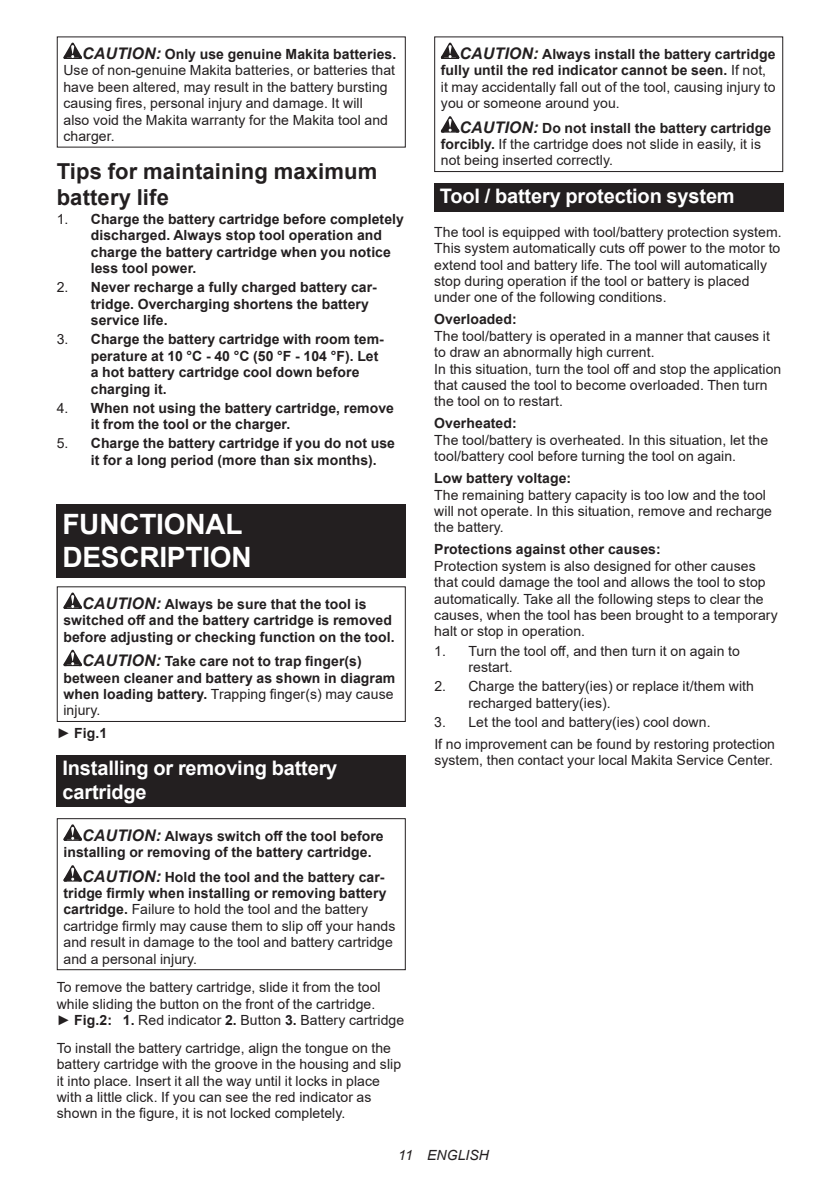
<style>
.page{position:relative;width:840px;height:1191px;background:#fff}
.page>*{position:absolute;margin:0;border:0;box-sizing:border-box;transform-origin:0 0}
.t1{font:700 28px/32.8px "Arial";letter-spacing:-.01em;color:#fff}
.t2{font:700 22px/25.8px "Arial";letter-spacing:.005em;color:#231f20}
.t3{font:700 20px/23.4px "Arial";letter-spacing:-.01em;color:#fff}
.t4{font:14px/16.4px "Arial";letter-spacing:.005em;color:#231f20}
.t5{font:700 14px/16.4px "Arial";letter-spacing:.005em;color:#231f20}
.t6{font:italic 14px "Arial";letter-spacing:.005em;color:#231f20}
.s1{font-weight:700;font-style:italic;font-size:16px}
.s2{font-weight:700}
.s3{font-weight:400}
.s4{font-style:italic;font-size:16px}
</style>
<div class="page">
<svg style="left:63px;top:43px;width:19px;height:16px"></svg>
<div style="left:57px;top:504px;width:348px;height:74px;background:#231f20"></div>
<svg style="left:63px;top:592px;width:19px;height:17px"></svg>
<svg style="left:63px;top:650px;width:19px;height:16px"></svg>
<div style="left:57px;top:586px;width:348px;height:136px;border:1px solid #231f20"></div>
<div style="left:57px;top:755px;width:348px;height:52px;background:#231f20"></div>
<svg style="left:63px;top:824px;width:19px;height:16px"></svg>
<svg style="left:63px;top:865px;width:19px;height:16px"></svg>
<div style="left:57px;top:818px;width:348px;height:152px;border:1px solid #231f20"></div>
<svg style="left:440px;top:43px;width:19px;height:16px"></svg>
<svg style="left:440px;top:116px;width:19px;height:17px"></svg>
<div style="left:434px;top:36px;width:348px;height:136px;border:1px solid #231f20"></div>
<div style="left:434px;top:183px;width:348px;height:29px;background:#231f20"></div>
<p class="t4" style="left:63px;top:46px;width:334px;text-indent:19px"><span class="s1">CAUTION:</span> <span class="s2">Only use genuine Makita batteries.<br></span>Use of non-genuine Makita batteries, or batteries that have been altered, may result in the battery bursting causing fires, personal injury and damage. It will<br>also void the Makita warranty for the Makita tool and charger.</p>
<h2 class="t2" style="left:57px;top:159px;width:322px">Tips for maintaining maximum battery life</h2>
<p class="t5" style="left:91px;top:211px;width:314px;text-indent:-34px"><span class="s3">1.</span> Charge the battery cartridge before completely discharged. Always stop tool operation and charge the battery cartridge when you notice less tool power.</p>
<p class="t5" style="left:91px;top:279px;width:287px;text-indent:-34px"><span class="s3">2.</span> Never recharge a fully charged battery car&shy;tridge. Overcharging shortens the battery service life.</p>
<p class="t5" style="left:91px;top:331px;width:294px;text-indent:-34px"><span class="s3">3.</span> Charge the battery cartridge with room tem&shy;perature at 10 °C - 40 °C (50 °F - 104 °F). Let a hot battery cartridge cool down before charging it.</p>
<p class="t5" style="left:91px;top:400px;width:304px;text-indent:-34px"><span class="s3">4.</span> When not using the battery cartridge, remove it from the tool or the charger.</p>
<p class="t5" style="left:91px;top:435px;width:305px;text-indent:-34px"><span class="s3">5.</span> Charge the battery cartridge if you do not use it for a long period (more than six months).</p>
<h1 class="t1" style="left:62px;top:508px;width:191px">FUNCTIONAL<br>DESCRIPTION</h1>
<p class="t5" style="left:63px;top:596px;width:332px;text-indent:19px"><span class="s4">CAUTION:</span> Always be sure that the tool is switched off and the battery cartridge is removed before adjusting or checking function on the tool.</p>
<p class="t5" style="left:63px;top:653px;width:333px;text-indent:19px"><span class="s4">CAUTION:</span> Take care not to trap finger(s) between cleaner and battery as shown in diagram when loading battery. <span class="s3">Trapping finger(s) may cause injury.</span></p>
<p class="t5" style="left:57px;top:725px;width:52px"><span class="s3">►</span> Fig.1</p>
<h3 class="t3" style="left:62px;top:757px;width:276px">Installing or removing battery cartridge</h3>
<p class="t5" style="left:63px;top:828px;width:321px;text-indent:19px"><span class="s4">CAUTION:</span> Always switch off the tool before installing or removing of the battery cartridge.</p>
<p class="t4" style="left:63px;top:868px;width:333px;text-indent:19px"><span class="s1">CAUTION:</span> <span class="s2">Hold the tool and the battery car&shy;tridge firmly when installing or removing battery cartridge.</span> Failure to hold the tool and the battery cartridge firmly may cause them to slip off your hands and result in damage to the tool and battery cartridge and a personal injury.</p>
<p class="t4" style="left:57px;top:979px;width:349px">To remove the battery cartridge, slide it from the tool while sliding the button on the front of the cartridge.<br>► <span class="s2">Fig.2: 1.</span> Red indicator <span class="s2">2.</span> Button <span class="s2">3.</span> Battery cartridge</p>
<p class="t4" style="left:57px;top:1039px;width:346px">To install the battery cartridge, align the tongue on the battery cartridge with the groove in the housing and slip it into place. Insert it all the way until it locks in place with a little click. If you can see the red indicator as shown in the figure, it is not locked completely.</p>
<p class="t4" style="left:440px;top:46px;width:336px;text-indent:19px"><span class="s1">CAUTION:</span> <span class="s2">Always install the battery cartridge fully until the red indicator cannot be seen.</span> If not, it may accidentally fall out of the tool, causing injury to you or someone around you.</p>
<p class="t4" style="left:440px;top:119px;width:331px;text-indent:19px"><span class="s1">CAUTION:</span> <span class="s2">Do not install the battery cartridge forcibly.</span> If the cartridge does not slide in easily, it is not being inserted correctly.</p>
<h3 class="t3" style="left:439px;top:185px;width:296px">Tool / battery protection system</h3>
<p class="t4" style="left:434px;top:224px;width:349px">The tool is equipped with tool/battery protection system.<br>This system automatically cuts off power to the motor to extend tool and battery life. The tool will automatically stop during operation if the tool or battery is placed under one of the following conditions.</p>
<p class="t5" style="left:434px;top:311px;width:84px">Overloaded:</p>
<p class="t4" style="left:434px;top:327px;width:348px">The tool/battery is operated in a manner that causes it to draw an abnormally high current.<br>In this situation, turn the tool off and stop the application that caused the tool to become overloaded. Then turn the tool on to restart.</p>
<p class="t5" style="left:434px;top:415px;width:84px">Overheated:</p>
<p class="t4" style="left:434px;top:431px;width:335px">The tool/battery is overheated. In this situation, let the tool/battery cool before turning the tool on again.</p>
<p class="t5" style="left:434px;top:470px;width:138px">Low battery voltage:</p>
<p class="t4" style="left:434px;top:486px;width:339px">The remaining battery capacity is too low and the tool will not operate. In this situation, remove and recharge the battery.</p>
<p class="t5" style="left:434px;top:541px;width:228px">Protections against other causes:</p>
<p class="t4" style="left:434px;top:557px;width:345px">Protection system is also designed for other causes that could damage the tool and allows the tool to stop automatically. Take all the following steps to clear the causes, when the tool has been brought to a temporary halt or stop in operation.</p>
<p class="t4" style="left:468px;top:642px;width:273px;text-indent:-34px">1. Turn the tool off, and then turn it on again to restart.</p>
<p class="t4" style="left:468px;top:678px;width:287px;text-indent:-34px">2. Charge the battery(ies) or replace it/them with recharged battery(ies).</p>
<p class="t4" style="left:434px;top:711px;width:342px;line-height:22px">3. Let the tool and battery(ies) cool down.<br>If no improvement can be found by restoring protection</p>
<p class="t4" style="left:434px;top:752px;width:340px">system, then contact your local Makita Service Center.</p>
<p class="t6" style="left:398px;top:1146px;width:92px">11 ENGLISH</p>
</div>
